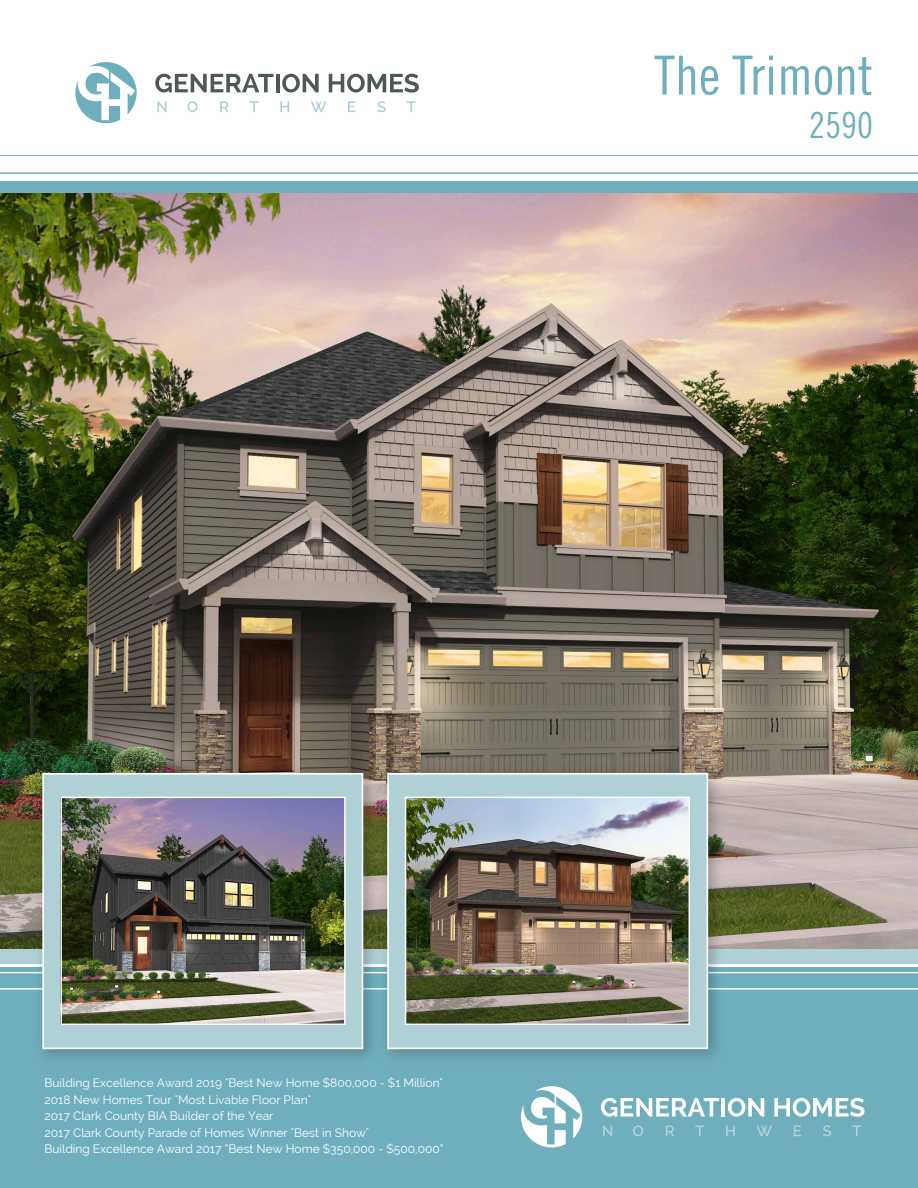
<style>
.page{position:relative;width:918px;height:1188px;background:#fff}
.page>*{position:absolute;margin:0;border:0;box-sizing:border-box;transform-origin:0 0}
.t1{font:54px "Trade Gothic Cond Eighteen";color:#6fafbd}
.t2{font:36px "Trade Gothic Cond Eighteen";color:#6fafbd}
.t3{font:12px/16.5px "Raleway";color:#fff}
</style>
<div class="page">
<img style="left:0;top:193px;width:918px;height:756px">
<div style="left:0;top:181px;width:918px;height:12px;background:#6fafbd"></div>
<div style="left:0;top:968px;width:918px;height:220px;background:#6fafbd"></div>
<hr style="left:0;top:972px;width:918px;height:1px;background:#fff">
<hr style="left:0;top:988px;width:918px;height:2px;background:#fff">
<div style="left:0;top:949px;width:918px;height:15px;background:#afd1d6"></div>
<img style="left:27px;top:758px;width:345px;height:300px">
<div style="left:42px;top:773px;width:321px;height:276px;background:#afd1d6;border:2px solid #fff"></div>
<img style="left:62px;top:799px;width:282px;height:224px">
<img style="left:372px;top:758px;width:359px;height:300px">
<div style="left:387px;top:773px;width:321px;height:276px;background:#afd1d6;border:2px solid #fff"></div>
<img style="left:407px;top:799px;width:281px;height:224px">
<div style="left:60px;top:797px;width:286px;height:228px;border:1px solid #fff"></div>
<div style="left:405px;top:797px;width:285px;height:228px;border:1px solid #fff"></div>
<hr style="left:0;top:172px;width:918px;height:2px;background:#6fafbd">
<hr style="left:0;top:155px;width:918px;height:1px;background:#6fafbd">
<svg style="left:75px;top:62px;width:62px;height:61px"></svg>
<svg style="left:155px;top:74px;width:119px;height:18px"></svg>
<hr style="left:276px;top:74px;width:3px;height:18px;background:#4e5859">
<svg style="left:282px;top:74px;width:37px;height:18px"></svg>
<svg style="left:329px;top:74px;width:90px;height:19px"></svg>
<svg style="left:157px;top:101px;width:10px;height:11px"></svg>
<svg style="left:187px;top:101px;width:11px;height:11px"></svg>
<svg style="left:220px;top:101px;width:9px;height:11px"></svg>
<svg style="left:250px;top:101px;width:9px;height:11px"></svg>
<svg style="left:280px;top:101px;width:9px;height:11px"></svg>
<svg style="left:311px;top:101px;width:16px;height:11px"></svg>
<svg style="left:348px;top:101px;width:7px;height:11px"></svg>
<svg style="left:377px;top:101px;width:9px;height:11px"></svg>
<svg style="left:407px;top:101px;width:9px;height:11px"></svg>
<svg style="left:521px;top:1086px;width:61px;height:61px"></svg>
<svg style="left:601px;top:1098px;width:118px;height:19px"></svg>
<hr style="left:721px;top:1098px;width:4px;height:19px;background:#fff">
<svg style="left:728px;top:1098px;width:36px;height:19px"></svg>
<svg style="left:774px;top:1098px;width:90px;height:19px"></svg>
<svg style="left:603px;top:1125px;width:9px;height:11px"></svg>
<svg style="left:633px;top:1125px;width:10px;height:11px"></svg>
<svg style="left:666px;top:1125px;width:8px;height:11px"></svg>
<svg style="left:695px;top:1125px;width:9px;height:11px"></svg>
<svg style="left:726px;top:1125px;width:9px;height:11px"></svg>
<svg style="left:756px;top:1125px;width:16px;height:11px"></svg>
<svg style="left:794px;top:1125px;width:7px;height:11px"></svg>
<svg style="left:823px;top:1125px;width:8px;height:11px"></svg>
<svg style="left:852px;top:1125px;width:9px;height:11px"></svg>
<h1 class="t1" style="left:654px;top:43px;width:221px">The Trimont</h1>
<h2 class="t2" style="left:809px;top:104px;width:65px">2590</h2>
<p class="t3" style="left:45px;top:1075px;width:401px">Building Excellence Award 2019 "Best New Home $800,000 - $1 Million" 2018 New Homes Tour "Most Livable Floor Plan"<br>2017 Clark County BIA Builder of the Year<br>2017 Clark County Parade of Homes Winner "Best in Show"<br>Building Excellence Award 2017 “Best New Home $350,000 - $500,000”</p>
</div>
